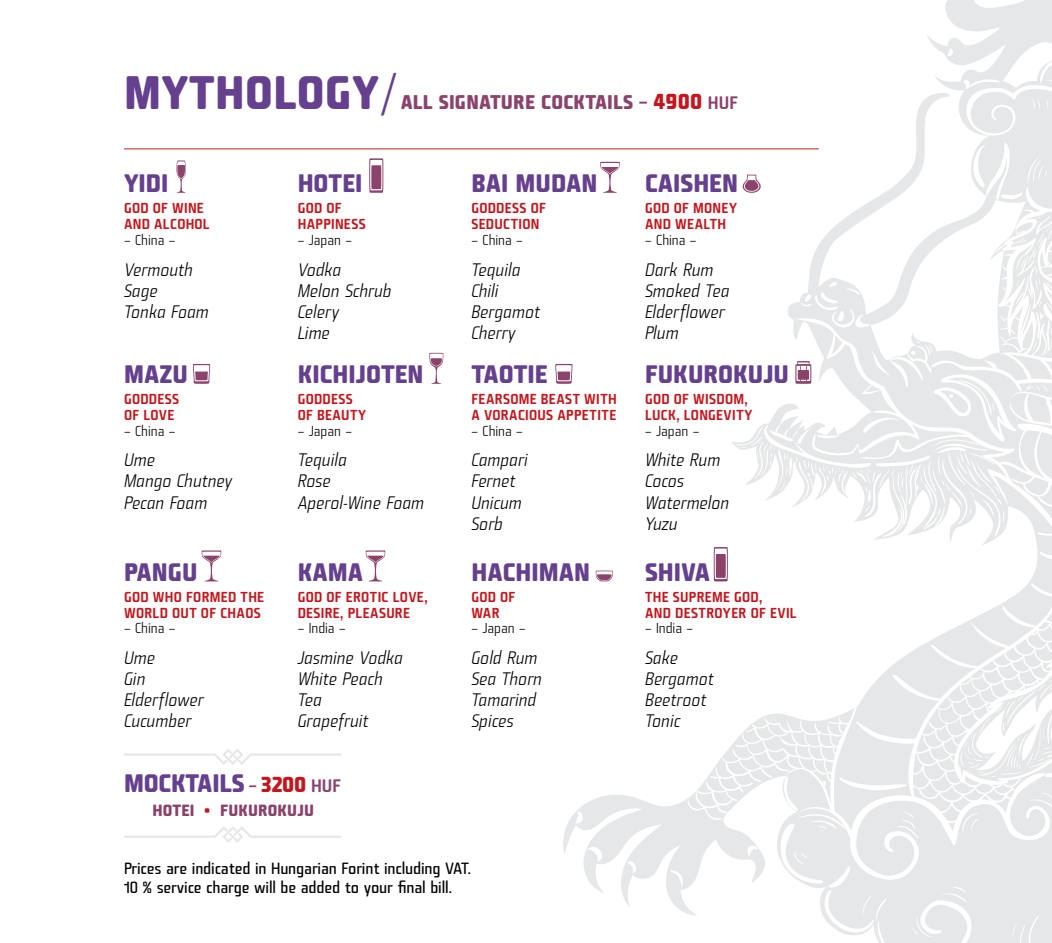
<style>
.page{position:relative;width:1052px;height:943px;background:#fff}
.page>*{position:absolute;margin:0;border:0;box-sizing:border-box;transform-origin:0 0}
.t1{font:45.5px "Fishmonger MB";letter-spacing:.01em;color:#64408e}
.t2{font:24.5px "Fishmonger MB";color:#64408e}
.t3{font:19.25px "Fishmonger MB";letter-spacing:.01em;color:#8b426b}
.t4{font:italic 17.5px/21px "Fishmonger ML";letter-spacing:.005em;color:#000}
.t5{font:15.75px/18.9px "Fishmonger MR";letter-spacing:-.01em;color:#000}
.t6{font:15.75px "Fishmonger MB";letter-spacing:.01em;color:#8b426b}
.t7{font:14px/15.8px "Fishmonger MS";letter-spacing:.02em;color:#c4161c}
.t8{font:14px "Fishmonger ML";color:#000}
.s1{font-family:"Fishmonger ML"}
.s2{font-family:"Fishmonger MS";font-size:17.5px}
.s3{font-size:21px;color:#c4161c}
.s4{font-family:"Fishmonger MS";font-size:15.75px;color:#8b426b}
.s5{font-family:"Fishmonger MS";font-size:17.5px;color:#8b426b}
.s6{color:#c4161c}
</style>
<div class="page">
<svg style="left:561px;top:0;width:491px;height:943px"></svg>
<svg style="left:908px;top:208px;width:144px;height:623px"></svg>
<svg style="left:663px;top:823px;width:54px;height:93px"></svg>
<svg style="left:983px;top:0;width:69px;height:2px"></svg>
<hr style="left:124px;top:148px;width:695px;height:1px;background:#c4161c">
<svg style="left:369px;top:158px;width:14px;height:35px"></svg>
<svg style="left:742px;top:175px;width:18px;height:18px"></svg>
<svg style="left:176px;top:160px;width:10px;height:33px"></svg>
<svg style="left:555px;top:364px;width:17px;height:20px"></svg>
<svg style="left:795px;top:361px;width:16px;height:23px"></svg>
<svg style="left:366px;top:550px;width:19px;height:31px"></svg>
<svg style="left:596px;top:570px;width:17px;height:11px"></svg>
<svg style="left:713px;top:547px;width:15px;height:34px"></svg>
<svg style="left:202px;top:550px;width:19px;height:31px"></svg>
<svg style="left:600px;top:162px;width:20px;height:31px"></svg>
<svg style="left:193px;top:364px;width:17px;height:20px"></svg>
<svg style="left:429px;top:353px;width:14px;height:31px"></svg>
<svg style="left:124px;top:826px;width:217px;height:16px"></svg>
<svg style="left:124px;top:749px;width:217px;height:16px"></svg>
<h1 class="t1" style="left:124px;top:60px;width:275px">MYTHOLOGY<span class="s1">/</span></h1>
<p class="t3" style="left:401px;top:88px;width:339px">ALL SIGNATURE COCKTAILS <span class="s2">–</span> <span class="s3">4900</span> <span class="s2">HUF</span></p>
<h2 class="t2" style="left:124px;top:166px;width:46px">YIDI</h2>
<p class="t7" style="left:124px;top:199px;width:87px">GOD OF WINE<br>AND ALCOHOL</p>
<p class="t8" style="left:124px;top:230px;width:53px">– China –</p>
<p class="t4" style="left:124px;top:258px;width:86px">Vermouth<br>Sage<br>Tonka Foam</p>
<h2 class="t2" style="left:124px;top:357px;width:65px">MAZU</h2>
<p class="t7" style="left:124px;top:390px;width:57px">GODDESS<br>OF LOVE</p>
<p class="t8" style="left:124px;top:421px;width:53px">– China –</p>
<p class="t4" style="left:124px;top:449px;width:110px">Ume<br>Mango Chutney<br>Pecan Foam</p>
<h2 class="t2" style="left:124px;top:555px;width:75px">PANGU</h2>
<p class="t7" style="left:124px;top:588px;width:142px">GOD WHO FORMED THE<br>WORLD OUT OF CHAOS</p>
<p class="t8" style="left:124px;top:619px;width:53px">– China –</p>
<p class="t4" style="left:124px;top:647px;width:81px">Ume<br>Gin<br>Elderflower<br>Cucumber</p>
<h2 class="t2" style="left:298px;top:166px;width:66px">HOTEI</h2>
<p class="t7" style="left:298px;top:199px;width:69px">GOD OF<br>HAPPINESS</p>
<p class="t8" style="left:298px;top:230px;width:56px">– Japan –</p>
<p class="t4" style="left:298px;top:258px;width:95px">Vodka<br>Melon Schrub<br>Celery<br>Lime</p>
<h2 class="t2" style="left:298px;top:357px;width:127px">KICHIJOTEN</h2>
<p class="t7" style="left:298px;top:390px;width:70px">GODDESS<br>OF BEAUTY</p>
<p class="t8" style="left:298px;top:421px;width:56px">– Japan –</p>
<p class="t4" style="left:298px;top:449px;width:128px">Tequila<br>Rose<br>Aperol-Wine Foam</p>
<h2 class="t2" style="left:298px;top:555px;width:17px">KAMA</h2>
<p class="t7" style="left:298px;top:588px;width:131px">GOD OF EROTIC LOVE,<br>DESIRE, PLEASURE</p>
<p class="t8" style="left:298px;top:619px;width:49px">– India –</p>
<p class="t4" style="left:298px;top:647px;width:106px">Jasmine Vodka<br>White Peach<br>Tea<br>Grapefruit</p>
<h2 class="t2" style="left:124px;top:766px;width:218px">MOCKTAILS <span class="s4">–</span> <span class="s3">3200</span> <span class="s5">HUF</span></h2>
<p class="t6" style="left:152px;top:799px;width:163px">HOTEI <span class="s6">•</span> FUKUROKUJU</p>
<h2 class="t2" style="left:471px;top:166px;width:128px">BAI MUDAN</h2>
<p class="t7" style="left:471px;top:199px;width:75px">GODDESS OF<br>SEDUCTION</p>
<p class="t8" style="left:471px;top:230px;width:53px">– China –</p>
<p class="t4" style="left:471px;top:258px;width:70px">Tequila<br>Chili<br>Bergamot<br>Cherry</p>
<h2 class="t2" style="left:471px;top:357px;width:78px">TAOTIE</h2>
<p class="t7" style="left:471px;top:390px;width:146px">FEARSOME BEAST WITH<br>A VORACIOUS APPETITE</p>
<p class="t8" style="left:471px;top:421px;width:53px">– China –</p>
<p class="t4" style="left:471px;top:449px;width:58px">Campari<br>Fernet<br>Unicum<br>Sorb</p>
<h2 class="t2" style="left:471px;top:555px;width:120px">HACHIMAN</h2>
<p class="t7" style="left:471px;top:588px;width:44px">GOD OF<br>WAR</p>
<p class="t8" style="left:471px;top:619px;width:56px">– Japan –</p>
<p class="t4" style="left:471px;top:647px;width:72px">Gold Rum<br>Sea Thorn<br>Tamarind<br>Spices</p>
<p class="t5" style="left:124px;top:858px;width:348px">Prices are indicated in Hungarian Forint including VAT.<br>10 % service charge will be added to your final bill.</p>
<h2 class="t2" style="left:645px;top:166px;width:94px">CAISHEN</h2>
<p class="t7" style="left:645px;top:199px;width:93px">GOD OF MONEY<br>AND WEALTH</p>
<p class="t8" style="left:645px;top:230px;width:53px">– China –</p>
<p class="t4" style="left:645px;top:258px;width:86px">Dark Rum<br>Smoked Tea<br>Elderflower<br>Plum</p>
<h2 class="t2" style="left:645px;top:357px;width:145px">FUKUROKUJU</h2>
<p class="t7" style="left:645px;top:390px;width:109px">GOD OF WISDOM,<br>LUCK, LONGEVITY</p>
<p class="t8" style="left:645px;top:421px;width:56px">– Japan –</p>
<p class="t4" style="left:645px;top:449px;width:86px">White Rum<br>Cocos<br>Watermelon<br>Yuzu</p>
<h2 class="t2" style="left:645px;top:555px;width:65px">SH IVA</h2>
<p class="t7" style="left:645px;top:588px;width:153px">THE SUPREME GOD,<br>AND DESTROYER OF EVIL</p>
<p class="t8" style="left:645px;top:619px;width:49px">– India –</p>
<p class="t4" style="left:645px;top:647px;width:70px">Sake<br>Bergamot<br>Beetroot<br>Tonic</p>
</div>
